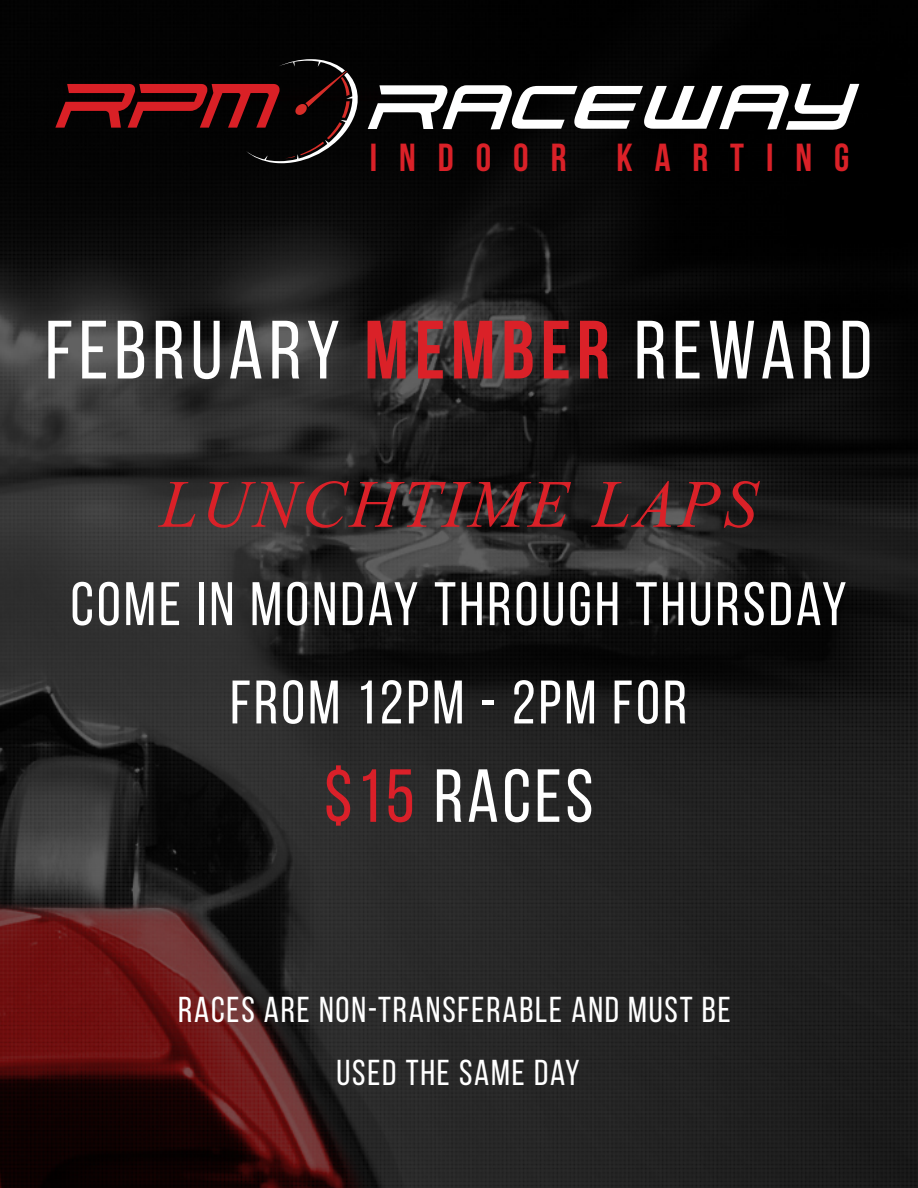
<style>
.page{position:relative;width:918px;height:1188px;background:#fff}
.page>*{position:absolute;margin:0;border:0;box-sizing:border-box;transform-origin:0 0}
.t1{font:82.5px "Bebas Neue";letter-spacing:.07em;color:#fff}
.t2{font:75px "Bebas Neue";letter-spacing:.05em;color:#fff}
.t3{font:italic 67.5px "Times New Roman";letter-spacing:.05em;color:#da2128}
.t4{font:61.35px/98.4px "Bebas Neue";letter-spacing:.05em;color:#fff;text-align:center}
.t5{font:700 39.15px "Bebas Neue";letter-spacing:.56em;color:#da2128}
.t6{font:36px/63px "Bebas Neue";letter-spacing:.05em;color:#fff;text-align:center}
.s1{font-weight:700;color:#da2128}
.s2{color:#da2029}
</style>
<div class="page">
<img style="left:0;top:0;width:918px;height:1188px">
<svg style="left:55px;top:59px;width:306px;height:104px;background:#290d0d"></svg>
<svg style="left:368px;top:84px;width:491px;height:46px"></svg>
<p class="t5" style="left:370px;top:136px;width:198px">INDOOR</p>
<p class="t5" style="left:617px;top:136px;width:234px">KARTING</p>
<h1 class="t1" style="left:45px;top:305px;width:829px">FEBRUARY <span class="s1">MEMBER</span> REWARD</h1>
<h3 class="t3" style="left:160px;top:458px;width:599px">LUNCHTIME LAPS</h3>
<h3 class="t4" style="left:71px;top:554px;width:778px">COME IN MONDAY THROUGH THURSDAY<br>FROM 12PM - 2PM FOR</h3>
<h2 class="t2" style="left:324px;top:755px;width:271px"><span class="s2">$15</span> RACES</h2>
<p class="t6" style="left:178px;top:978px;width:554px">RACES ARE NON-TRANSFERABLE AND MUST BE<br>USED THE SAME DAY</p>
</div>
